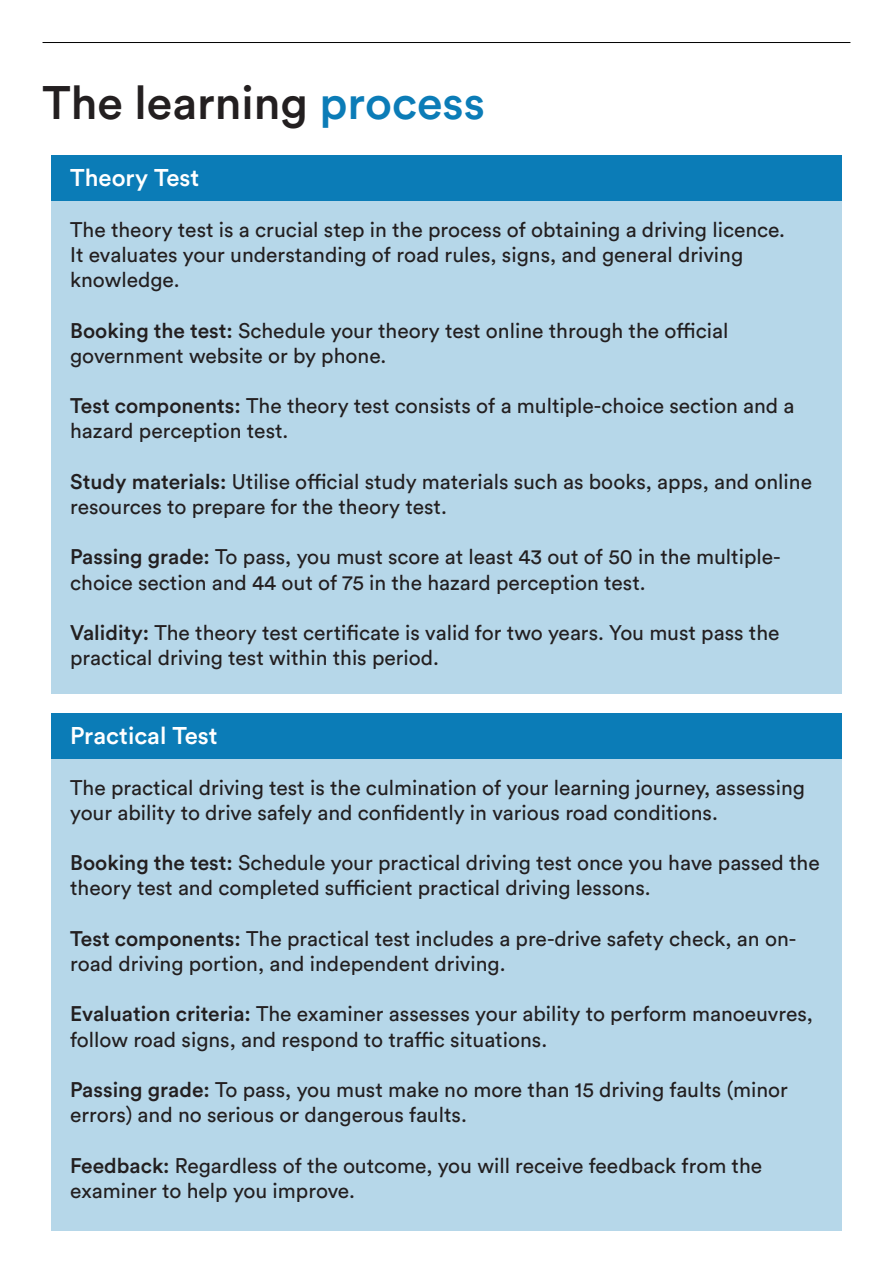
<style>
.page{position:relative;width:893px;height:1263px;background:#fff}
.page>*{position:absolute;margin:0;border:0;box-sizing:border-box;transform-origin:0 0}
.t1{font:500 46.5px "Circular Std";color:#231f20}
.t2{font:500 24px "Circular Std";color:#fff}
.t3{font:21px/25.2px "Circular Std";color:#231f20}
.s1{color:#0b7cb7}
.s2{font-weight:500}
</style>
<div class="page">
<hr style="left:43px;top:42px;width:807px;height:1px;background:#000">
<div style="left:51px;top:178px;width:791px;height:515px;background:#b6d7e9"></div>
<div style="left:51px;top:155px;width:791px;height:46px;background:#0b7cb7"></div>
<div style="left:51px;top:736px;width:791px;height:495px;background:#b6d7e9"></div>
<div style="left:51px;top:713px;width:791px;height:45px;background:#0b7cb7"></div>
<p class="t1" style="left:43px;top:73px;width:444px">The learning <span class="s1">process</span></p>
<p class="t2" style="left:70px;top:163px;width:131px">Theory Test</p>
<p class="t3" style="left:70px;top:216px;width:716px">The theory test is a crucial step in the process of obtaining a driving licence.<br>It evaluates your understanding of road rules, signs, and general driving knowledge.</p>
<p class="t3" style="left:70px;top:317px;width:660px"><span class="s2">Booking the test:</span> Schedule your theory test online through the official government website or by phone.</p>
<p class="t3" style="left:70px;top:393px;width:726px"><span class="s2">Test components:</span> The theory test consists of a multiple-choice section and a hazard perception test.</p>
<p class="t3" style="left:70px;top:468px;width:743px"><span class="s2">Study materials:</span> Utilise official study materials such as books, apps, and online resources to prepare for the theory test.</p>
<p class="t3" style="left:70px;top:544px;width:712px"><span class="s2">Passing grade:</span> To pass, you must score at least 43 out of 50 in the multiple&shy;choice section and 44 out of 75 in the hazard perception test.</p>
<p class="t3" style="left:70px;top:620px;width:711px"><span class="s2">Validity:</span> The theory test certificate is valid for two years. You must pass the practical driving test within this period.</p>
<p class="t2" style="left:70px;top:721px;width:149px">Practical Test</p>
<p class="t3" style="left:70px;top:774px;width:736px">The practical driving test is the culmination of your learning journey, assessing your ability to drive safely and confidently in various road conditions.</p>
<p class="t3" style="left:70px;top:850px;width:751px"><span class="s2">Booking the test:</span> Schedule your practical driving test once you have passed the theory test and completed sufficient practical driving lessons.</p>
<p class="t3" style="left:70px;top:925px;width:728px"><span class="s2">Test components:</span> The practical test includes a pre-drive safety check, an on&shy;road driving portion, and independent driving.</p>
<p class="t3" style="left:70px;top:1001px;width:744px"><span class="s2">Evaluation criteria:</span> The examiner assesses your ability to perform manoeuvres, follow road signs, and respond to traffic situations.</p>
<p class="t3" style="left:70px;top:1077px;width:719px"><span class="s2">Passing grade:</span> To pass, you must make no more than 15 driving faults (minor errors) and no serious or dangerous faults.</p>
<p class="t3" style="left:70px;top:1152px;width:694px"><span class="s2">Feedback:</span> Regardless of the outcome, you will receive feedback from the examiner to help you improve.</p>
</div>
